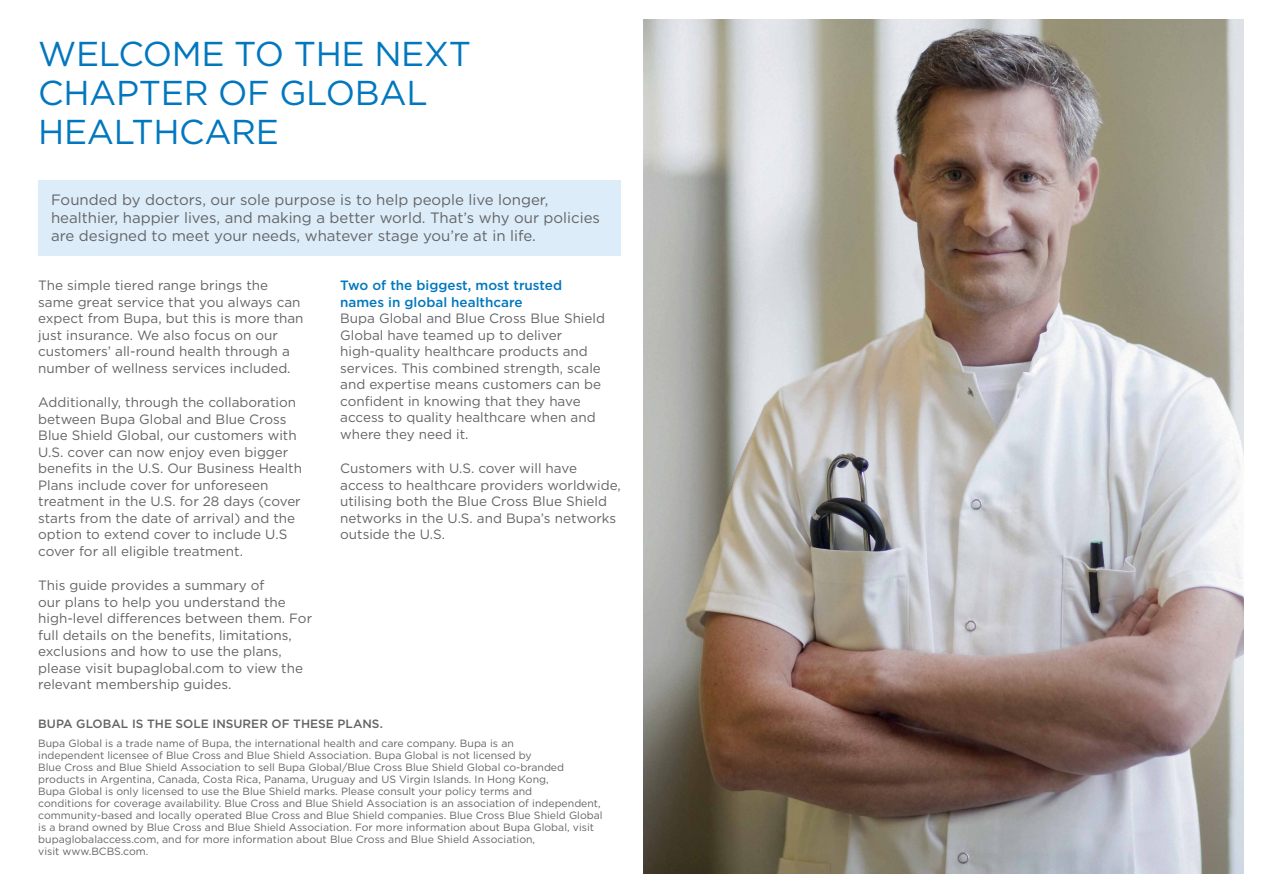
<style>
.page{position:relative;width:1263px;height:893px;background:#fff}
.page>*{position:absolute;margin:0;border:0;box-sizing:border-box;transform-origin:0 0}
.t1{font:34.5px/39px "Gotham";letter-spacing:-.01em;color:#0077be}
.t2{font:15px/18px "Gotham";color:#636466}
.t3{font:13.5px/16.5px "Gotham";color:#636466}
.t4{font:500 13.5px/16.5px "Gotham";color:#0077be}
.t5{font:500 12px "Gotham";color:#636466}
.t6{font:10.5px/12px "Gotham";color:#636466}
</style>
<div class="page">
<div style="left:38px;top:181px;width:583px;height:75px;background:#dcecf9"></div>
<img style="left:643px;top:19px;width:601px;height:855px">
<h1 class="t1" style="left:38px;top:33px;width:434px">WELCOME TO THE NEXT<br>CHAPTER OF GLOBAL<br>HEALTHCARE</h1>
<p class="t2" style="left:51px;top:191px;width:550px">Founded by doctors, our sole purpose is to help people live longer, healthier, happier lives, and making a better world. That’s why our policies are designed to meet your needs, whatever stage you’re at in life.</p>
<p class="t3" style="left:38px;top:277px;width:267px">The simple tiered range brings the same great service that you always can expect from Bupa, but this is more than just insurance. We also focus on our customers’ all-round health through a number of wellness services included.</p>
<p class="t3" style="left:38px;top:394px;width:265px">Additionally, through the collaboration between Bupa Global and Blue Cross Blue Shield Global, our customers with U.S. cover can now enjoy even bigger benefits in the U.S. Our Business Health Plans include cover for unforeseen treatment in the U.S. for 28 days (cover starts from the date of arrival) and the option to extend cover to include U.S cover for all eligible treatment.</p>
<p class="t3" style="left:38px;top:577px;width:275px">This guide provides a summary of<br>our plans to help you understand the high-level differences between them. For full details on the benefits, limitations, exclusions and how to use the plans, please visit bupaglobal.com to view the relevant membership guides.</p>
<p class="t4" style="left:340px;top:277px;width:223px">Two of the biggest, most trusted names in global healthcare</p>
<p class="t3" style="left:340px;top:310px;width:266px">Bupa Global and Blue Cross Blue Shield Global have teamed up to deliver high-quality healthcare products and services. This combined strength, scale and expertise means customers can be confident in knowing that they have access to quality healthcare when and where they need it.</p>
<p class="t3" style="left:340px;top:460px;width:282px">Customers with U.S. cover will have access to healthcare providers worldwide, utilising both the Blue Cross Blue Shield networks in the U.S. and Bupa’s networks outside the U.S.</p>
<p class="t5" style="left:38px;top:716px;width:346px">BUPA GLOBAL IS THE SOLE INSURER OF THESE PLANS.</p>
<p class="t6" style="left:38px;top:737px;width:566px">Bupa Global is a trade name of Bupa, the international health and care company. Bupa is an<br>independent licensee of Blue Cross and Blue Shield Association. Bupa Global is not licensed by<br>Blue Cross and Blue Shield Association to sell Bupa Global/Blue Cross Blue Shield Global co-branded products in Argentina, Canada, Costa Rica, Panama, Uruguay and US Virgin Islands. In Hong Kong,<br>Bupa Global is only licensed to use the Blue Shield marks. Please consult your policy terms and<br>conditions for coverage availability. Blue Cross and Blue Shield Association is an association of independent, community-based and locally operated Blue Cross and Blue Shield companies. Blue Cross Blue Shield Global is a brand owned by Blue Cross and Blue Shield Association. For more information about Bupa Global, visit bupaglobalaccess.com, and for more information about Blue Cross and Blue Shield Association,<br>visit www.BCBS.com.</p>
</div>
